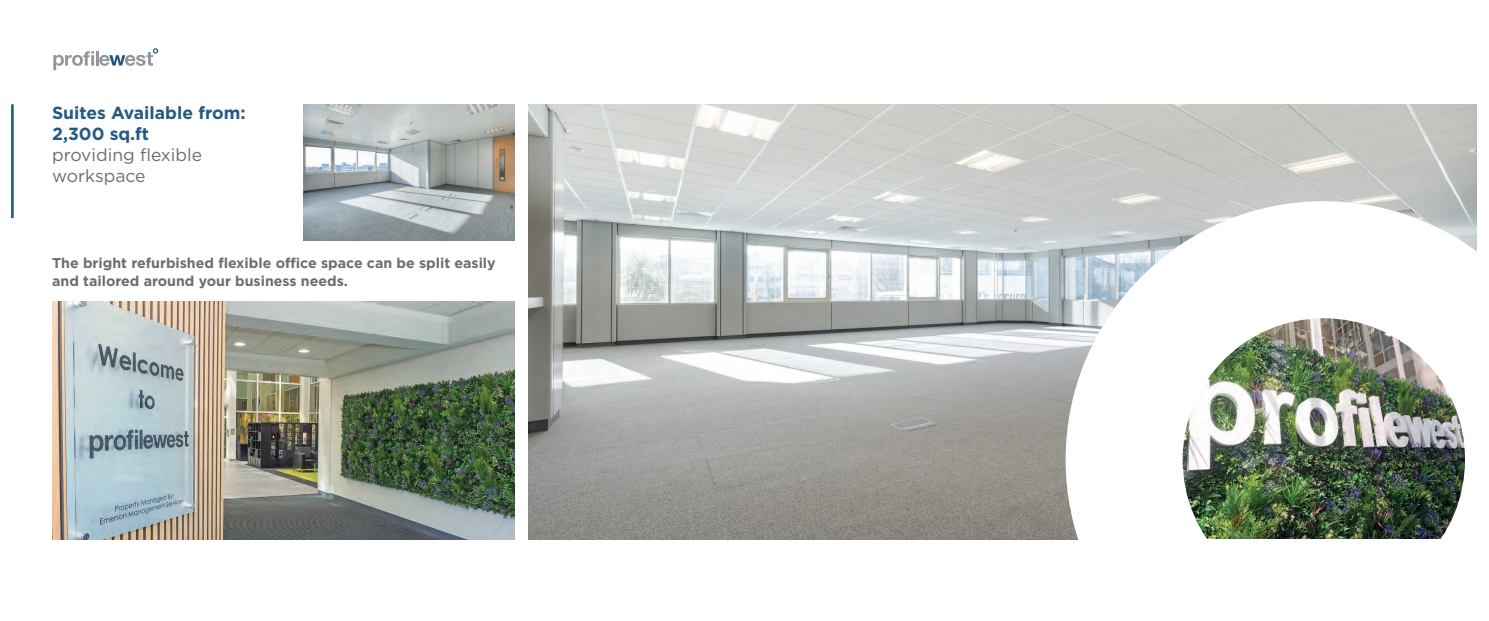
<style>
.page{position:relative;width:1489px;height:621px;background:#fff}
.page>*{position:absolute;margin:0;border:0;box-sizing:border-box;transform-origin:0 0}
.t1{font:700 17.5px/21px "Gotham HTF";color:#235a83}
.t2{font:17.5px/21px "Gotham HTF";color:#6c6d70}
.t3{font:700 14.17px/18.4px "Gotham HTF";color:#6c6d70}
</style>
<div class="page">
<img style="left:528px;top:104px;width:948px;height:434px">
<img style="left:1065px;top:201px;width:412px;height:339px">
<svg style="left:53px;top:48px;width:105px;height:22px"></svg>
<hr style="left:11px;top:104px;width:3px;height:114px;background:#235a83">
<img style="left:303px;top:104px;width:211px;height:137px">
<img style="left:53px;top:301px;width:462px;height:238px">
<div style="left:1089px;top:538px;width:387px;height:82px;background:#fff"></div>
<p class="t1" style="left:52px;top:101px;width:195px">Suites Available from:<br>2,300 sq.ft</p>
<p class="t2" style="left:52px;top:144px;width:151px">providing flexible workspace</p>
<p class="t3" style="left:52px;top:253px;width:445px">The bright refurbished flexible office space can be split easily and tailored around your business needs.</p>
</div>
